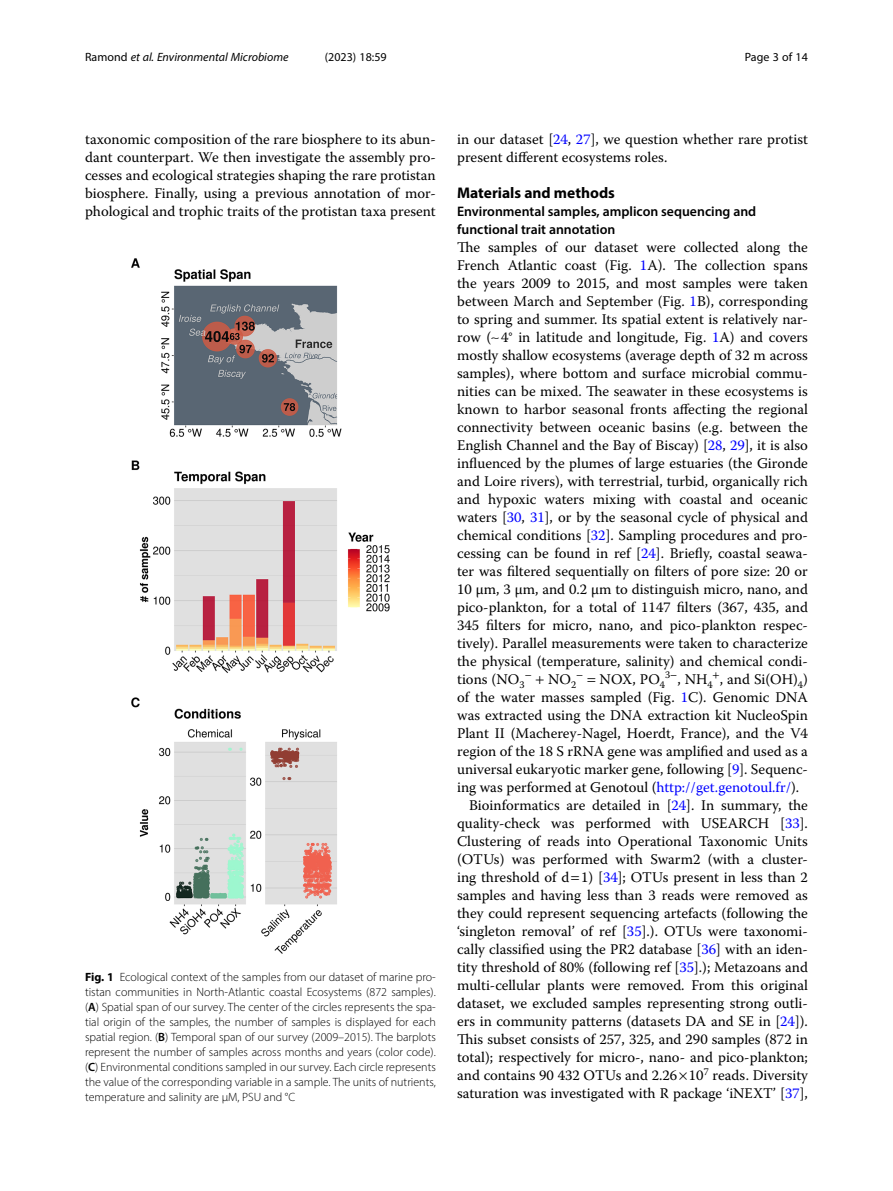
<style>
.page{position:relative;width:893px;height:1191px;background:#fff}
.page>*{position:absolute;margin:0;border:0;box-sizing:border-box;transform-origin:0 0}
.Head_1{font:700 15.45px "Myriad Pro";color:#000}
.Body_Text{font:14.7px/18px "Warnock Pro";color:#000;text-align:justify}
.Body_Text_Indent{font:14.7px/18px "Warnock Pro";color:#000;text-align:justify}
.Head_2_After_1{font:600 13.8px/18px "Myriad Pro";color:#000}
.Figure_Caption{font:300 12px/15px "Myriad Pro";color:#000;text-align:justify}
.t1{font:italic 12px "Myriad Pro";color:#000}
.t2{font:12px "Myriad Pro";color:#000}
.s1{font-style:normal}
.s2{color:#00f}
.s3{font-weight:700}
.s4{font-weight:600}
</style>
<div class="page">
<img style="left:131px;top:259px;width:258px;height:695px">
<p class="t1" style="left:85px;top:50px;width:205px"><span class="s1">Ramond</span> et al. Environmental Microbiome</p>
<p class="t2" style="left:325px;top:50px;width:63px">(2023) 18:59</p>
<p class="t2" style="left:745px;top:50px;width:65px">Page 3 of 14</p>
<p class="Body_Text_Indent" style="left:85px;top:130px;width:352px">taxonomic composition of the rare biosphere to its abun&shy;dant counterpart. We then investigate the assembly pro&shy;cesses and ecological strategies shaping the rare protistan biosphere. Finally, using a previous annotation of mor&shy;phological and trophic traits of the protistan taxa present</p>
<p class="Body_Text_Indent" style="left:457px;top:130px;width:352px">in our dataset [<span class="s2">24</span>, <span class="s2">27</span>], we question whether rare protist present different ecosystems roles.</p>
<p class="Head_1" style="left:457px;top:183px;width:159px">Materials and methods</p>
<p class="Head_2_After_1" style="left:457px;top:202px;width:301px">Environmental samples, amplicon sequencing and functional trait annotation</p>
<p class="Body_Text" style="left:457px;top:238px;width:352px">The samples of our dataset were collected along the French Atlantic coast (Fig. <span class="s2">1</span>A). The collection spans the years 2009 to 2015, and most samples were taken between March and September (Fig. <span class="s2">1</span>B), corresponding to spring and summer. Its spatial extent is relatively nar&shy;row ( 4° in latitude and longitude, Fig. <span class="s2">1</span>A) and covers mostly shallow ecosystems (average depth of 32 m across samples), where bottom and surface microbial commu&shy;nities can be mixed. The seawater in these ecosystems is known to harbor seasonal fronts affecting the regional connectivity between oceanic basins (e.g. between the English Channel and the Bay of Biscay) [<span class="s2">28</span>, <span class="s2">29</span>], it is also influenced by the plumes of large estuaries (the Gironde and Loire rivers), with terrestrial, turbid, organically rich and hypoxic waters mixing with coastal and oceanic waters [<span class="s2">30</span>, <span class="s2">31</span>], or by the seasonal cycle of physical and chemical conditions [<span class="s2">32</span>]. Sampling procedures and pro&shy;cessing can be found in ref [<span class="s2">24</span>]. Briefly, coastal seawa&shy;ter was filtered sequentially on filters of pore size: 20 or 10 μm, 3 μm, and 0.2 μm to distinguish micro, nano, and pico-plankton, for a total of 1147 filters (367, 435, and 345 filters for micro, nano, and pico-plankton respec&shy;tively). Parallel measurements were taken to characterize the physical (temperature, salinity) and chemical condi&shy;tions (NO<sub>3</sub><sup>−</sup> NO<sub>2</sub><sup>−</sup> NOX, PO<sub>4</sub><sup>3</sup><sup>−</sup>, NH<sub>4</sub><sup>+</sup>, and Si(OH)<sub>4</sub>) of the water masses sampled (Fig. <span class="s2">1</span>C). Genomic DNA was extracted using the DNA extraction kit NucleoSpin Plant II (Macherey-Nagel, Hoerdt, France), and the V4 region of the 18 S rRNA gene was amplified and used as a universal eukaryotic marker gene, following [<span class="s2">9</span>]. Sequenc&shy;ing was performed at Genotoul (<span class="s2">http://get.genotoul.fr/</span>).</p>
<p class="Body_Text_Indent" style="left:457px;top:796px;width:352px;text-indent:12px">Bioinformatics are detailed in [<span class="s2">24</span>]. In summary, the quality-check was performed with USEARCH [<span class="s2">33</span>].<br>Clustering of reads into Operational Taxonomic Units (OTUs) was performed with Swarm2 (with a cluster&shy;ing threshold of d 1) [<span class="s2">34</span>]; OTUs present in less than 2 samples and having less than 3 reads were removed as they could represent sequencing artefacts (following the ‘singleton removal’ of ref [<span class="s2">35</span>].). OTUs were taxonomi&shy;cally classified using the PR2 database [<span class="s2">36</span>] with an iden&shy;tity threshold of 80% (following ref [<span class="s2">35</span>].); Metazoans and multi-cellular plants were removed. From this original dataset, we excluded samples representing strong outli&shy;ers in community patterns (datasets DA and SE in [<span class="s2">24</span>]).<br>This subset consists of 257, 325, and 290 samples (872 in total); respectively for micro-, nano- and pico-plankton; and contains 90 432 OTUs and 2.26 10<sup>7</sup> reads. Diversity saturation was investigated with R package ‘iNEXT’ [<span class="s2">37</span>],</p>
<p class="Figure_Caption" style="left:85px;top:969px;width:352px"><span class="s3">Fig. 1</span> Ecological context of the samples from our dataset of marine pro&shy;tistan communities in North-Atlantic coastal Ecosystems (872 samples). (<span class="s4">A</span>) Spatial span of our survey. The center of the circles represents the spa&shy;tial origin of the samples, the number of samples is displayed for each spatial region. (<span class="s4">B</span>) Temporal span of our survey (2009–2015). The barplots represent the number of samples across months and years (color code). (<span class="s4">C</span>) Environmental conditions sampled in our survey. Each circle represents the value of the corresponding variable in a sample. The units of nutrients, temperature and salinity are µM, PSU and °C</p>
</div>
